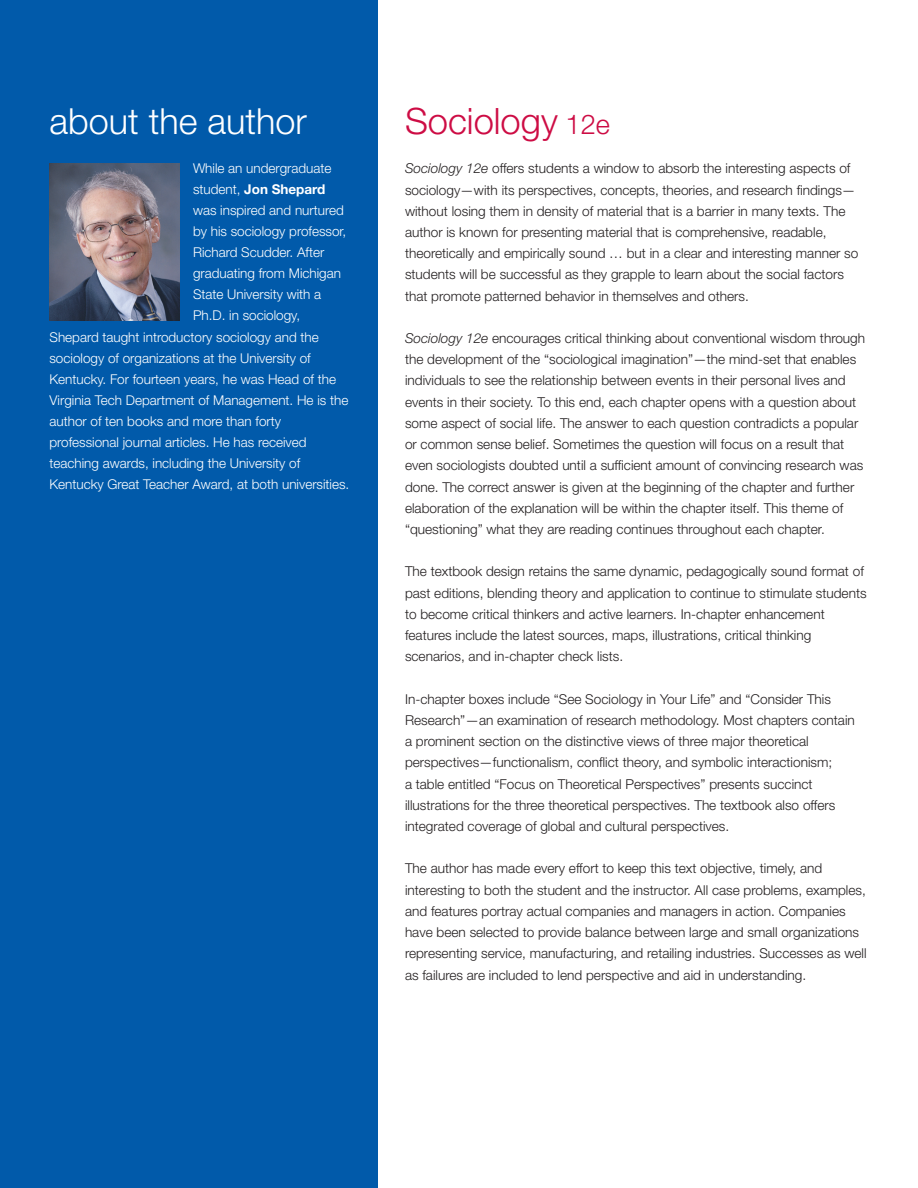
<style>
.page{position:relative;width:918px;height:1188px;background:#fff}
.page>*{position:absolute;margin:0;border:0;box-sizing:border-box;transform-origin:0 0}
.t1{font:300 36.3px "Helvetica Neue LT Std";color:#cd0c44}
.t2{font:300 36px "Helvetica Neue LT Std";color:#fff}
.t3{font:300 13.65px/21.1px "Helvetica Neue LT Std";color:#231f20}
.t4{font:300 13.5px "Helvetica Neue LT Std";color:#fff}
.t5{font:700 13.5px "Helvetica Neue LT Std";color:#fff}
.s1{font-weight:300}
.s2{font-size:27.3px}
.s3{font-style:italic}
</style>
<div class="page">
<div style="left:0;top:0;width:378px;height:1188px;background:#015aaa"></div>
<img style="left:50px;top:164px;width:130px;height:156px">
<h2 class="t2" style="left:50px;top:100px;width:259px">about the author</h2>
<p class="t4" style="left:193px;top:160px;width:140px">While an undergraduate</p>
<p class="t5" style="left:193px;top:181px;width:134px"><span class="s1">student,</span> Jon Shepard</p>
<p class="t4" style="left:193px;top:202px;width:152px">was inspired and nurtured</p>
<p class="t4" style="left:193px;top:223px;width:155px">by his sociology professor,</p>
<p class="t4" style="left:193px;top:244px;width:133px">Richard Scudder. After</p>
<p class="t4" style="left:193px;top:265px;width:150px">graduating from Michigan</p>
<p class="t4" style="left:193px;top:286px;width:130px">State University with a</p>
<p class="t4" style="left:193px;top:307px;width:109px">Ph.D. in sociology,</p>
<p class="t4" style="left:50px;top:328px;width:271px">Shepard taught introductory sociology and the</p>
<p class="t4" style="left:50px;top:349px;width:263px">sociology of organizations at the University of</p>
<p class="t4" style="left:50px;top:370px;width:288px">Kentucky. For fourteen years, he was Head of the</p>
<p class="t4" style="left:50px;top:391px;width:300px">Virginia Tech Department of Management. He is the</p>
<p class="t4" style="left:50px;top:412px;width:233px">author of ten books and more than forty</p>
<p class="t4" style="left:50px;top:433px;width:259px">professional journal articles. He has received</p>
<p class="t4" style="left:50px;top:454px;width:252px">teaching awards, including the University of</p>
<p class="t4" style="left:50px;top:475px;width:301px">Kentucky Great Teacher Award, at both universities.</p>
<h1 class="t1" style="left:405px;top:99px;width:206px">Sociology <span class="s2">12e</span></h1>
<p class="t3" style="left:405px;top:158px;width:455px"><span class="s3">Sociology 12e</span> offers students a window to absorb the interesting aspects of sociology—with its perspectives, concepts, theories, and research findings— without losing them in density of material that is a barrier in many texts. The author is known for presenting material that is comprehensive, readable, theoretically and empirically sound … but in a clear and interesting manner so students will be successful as they grapple to learn about the social factors that promote patterned behavior in themselves and others.</p>
<p class="t3" style="left:405px;top:327px;width:462px"><span class="s3">Sociology 12e</span> encourages critical thinking about conventional wisdom through the development of the “sociological imagination”—the mind-set that enables individuals to see the relationship between events in their personal lives and events in their society. To this end, each chapter opens with a question about some aspect of social life. The answer to each question contradicts a popular or common sense belief. Sometimes the question will focus on a result that even sociologists doubted until a sufficient amount of convincing research was done. The correct answer is given at the beginning of the chapter and further elaboration of the explanation will be within the chapter itself. This theme of “questioning” what they are reading continues throughout each chapter.</p>
<p class="t3" style="left:405px;top:561px;width:463px">The textbook design retains the same dynamic, pedagogically sound format of past editions, blending theory and application to continue to stimulate students to become critical thinkers and active learners. In-chapter enhancement features include the latest sources, maps, illustrations, critical thinking scenarios, and in-chapter check lists.</p>
<p class="t3" style="left:405px;top:688px;width:451px">In-chapter boxes include “See Sociology in Your Life” and “Consider This Research”—an examination of research methodology. Most chapters contain a prominent section on the distinctive views of three major theoretical perspectives—functionalism, conflict theory, and symbolic interactionism;<br>a table entitled “Focus on Theoretical Perspectives” presents succinct illustrations for the three theoretical perspectives. The textbook also offers integrated coverage of global and cultural perspectives.</p>
<p class="t3" style="left:405px;top:858px;width:463px">The author has made every effort to keep this text objective, timely, and interesting to both the student and the instructor. All case problems, examples, and features portray actual companies and managers in action. Companies have been selected to provide balance between large and small organizations representing service, manufacturing, and retailing industries. Successes as well as failures are included to lend perspective and aid in understanding.</p>
</div>
